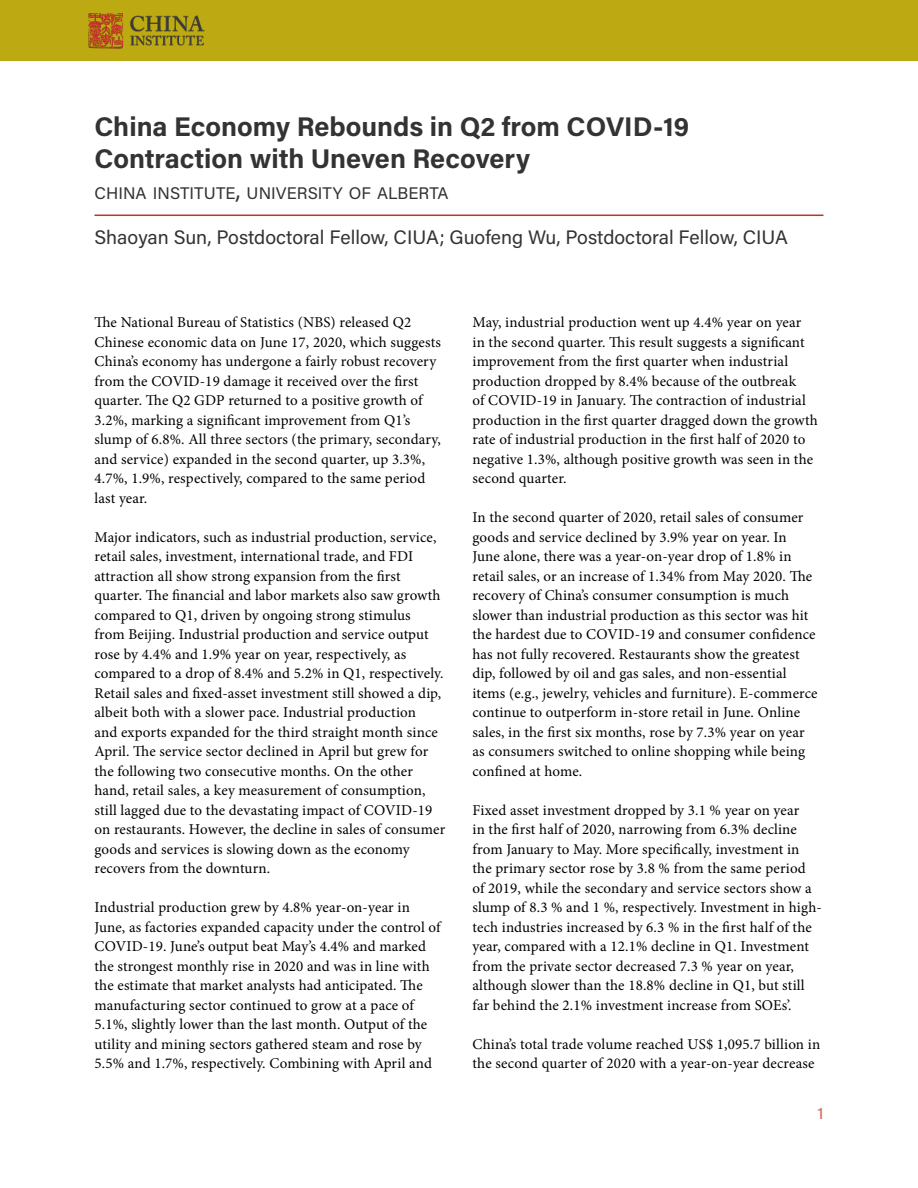
<style>
.page{position:relative;width:918px;height:1188px;background:#fff}
.page>*{position:absolute;margin:0;border:0;box-sizing:border-box;transform-origin:0 0}
.t1{font:700 27px "Acumin Pro";color:#333}
.t2{font:19.5px "Acumin Pro";color:#333}
.t3{font:16.8px "Acumin Pro";color:#333}
.t4{font:500 16.5px "Acumin Pro";color:#d2716b}
.Paragraph_text{font:15px/19.5px "Minion Pro";letter-spacing:.01em;color:#000}
.s1{font-size:24px}
</style>
<div class="page">
<div style="left:0;top:0;width:918px;height:60px;background:#bda911"></div>
<hr style="left:94px;top:215px;width:730px;height:1px;background:#be342b">
<img style="left:88px;top:14px;width:117px;height:35px">
<p class="t1" style="left:94px;top:108px;width:596px">China Economy Rebounds in Q2 from COVID-19</p>
<p class="t1" style="left:94px;top:139px;width:437px">Contraction with Uneven Recovery</p>
<p class="t3" style="left:94px;top:181px;width:355px">CHINA INSTITUTE<span class="s1">,</span> UNIVERSITY OF ALBERTA</p>
<p class="t2" style="left:94px;top:224px;width:695px">Shaoyan Sun, Postdoctoral Fellow, CIUA; Guofeng Wu, Postdoctoral Fellow, CIUA</p>
<p class="Paragraph_text" style="left:94px;top:313px;width:348px">The National Bureau of Statistics (NBS) released Q2<br>Chinese economic data on June 17, 2020, which suggests China’s economy has undergone a fairly robust recovery from the COVID-19 damage it received over the first quarter. The Q2 GDP returned to a positive growth of 3.2%, marking a significant improvement from Q1’s slump of 6.8%. All three sectors (the primary, secondary, and service) expanded in the second quarter, up 3.3%, 4.7%, 1.9%, respectively, compared to the same period last year.</p>
<p class="Paragraph_text" style="left:94px;top:527px;width:352px">Major indicators, such as industrial production, service, retail sales, investment, international trade, and FDI attraction all show strong expansion from the first quarter. The financial and labor markets also saw growth compared to Q1, driven by ongoing strong stimulus<br>from Beijing. Industrial production and service output rose by 4.4% and 1.9% year on year, respectively, as compared to a drop of 8.4% and 5.2% in Q1, respectively.<br>Retail sales and fixed-asset investment still showed a dip, albeit both with a slower pace. Industrial production<br>and exports expanded for the third straight month since April. The service sector declined in April but grew for the following two consecutive months. On the other hand, retail sales, a key measurement of consumption, still lagged due to the devastating impact of COVID-19 on restaurants. However, the decline in sales of consumer goods and services is slowing down as the economy recovers from the downturn.</p>
<p class="Paragraph_text" style="left:94px;top:898px;width:348px">Industrial production grew by 4.8% year-on-year in June, as factories expanded capacity under the control of COVID-19. June’s output beat May’s 4.4% and marked the strongest monthly rise in 2020 and was in line with the estimate that market analysts had anticipated. The manufacturing sector continued to grow at a pace of 5.1%, slightly lower than the last month. Output of the utility and mining sectors gathered steam and rose by 5.5% and 1.7%, respectively. Combining with April and</p>
<p class="Paragraph_text" style="left:472px;top:313px;width:347px">May, industrial production went up 4.4% year on year<br>in the second quarter. This result suggests a significant improvement from the first quarter when industrial production dropped by 8.4% because of the outbreak<br>of COVID-19 in January. The contraction of industrial production in the first quarter dragged down the growth rate of industrial production in the first half of 2020 to negative 1.3%, although positive growth was seen in the second quarter.</p>
<p class="Paragraph_text" style="left:472px;top:508px;width:347px">In the second quarter of 2020, retail sales of consumer goods and service declined by 3.9% year on year. In June alone, there was a year-on-year drop of 1.8% in retail sales, or an increase of 1.34% from May 2020. The recovery of China’s consumer consumption is much slower than industrial production as this sector was hit the hardest due to COVID-19 and consumer confidence has not fully recovered. Restaurants show the greatest dip, followed by oil and gas sales, and non-essential items (e.g., jewelry, vehicles and furniture). E-commerce continue to outperform in-store retail in June. Online sales, in the first six months, rose by 7.3% year on year as consumers switched to online shopping while being confined at home.</p>
<p class="Paragraph_text" style="left:472px;top:800px;width:351px">Fixed asset investment dropped by 3.1 % year on year<br>in the first half of 2020, narrowing from 6.3% decline from January to May. More specifically, investment in the primary sector rose by 3.8 % from the same period<br>of 2019, while the secondary and service sectors show a slump of 8.3 % and 1 %, respectively. Investment in high&shy;tech industries increased by 6.3 % in the first half of the year, compared with a 12.1% decline in Q1. Investment from the private sector decreased 7.3 % year on year, although slower than the 18.8% decline in Q1, but still far behind the 2.1% investment increase from SOEs’.</p>
<p class="Paragraph_text" style="left:472px;top:1034px;width:349px">China’s total trade volume reached US$ 1,095.7 billion in the second quarter of 2020 with a year-on-year decrease</p>
<p class="t4" style="left:817px;top:1101px;width:8px">1</p>
</div>
